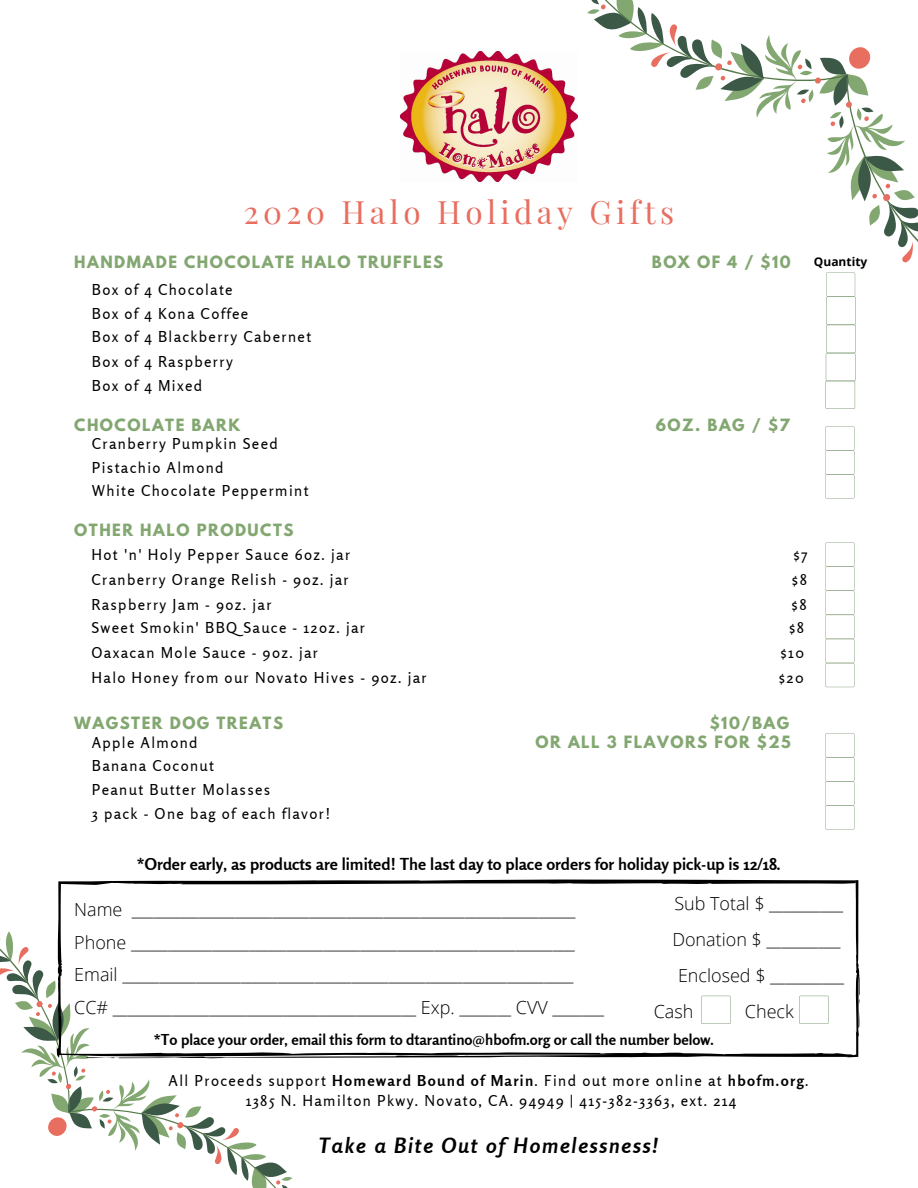
<style>
.page{position:relative;width:918px;height:1188px;background:#fff}
.page>*{position:absolute;margin:0;border:0;box-sizing:border-box;transform-origin:0 0}
.t1{font:31.5px "Playfair Display";letter-spacing:.14em;color:#e86e60}
.t2{font:italic 700 21px "Rosario";letter-spacing:.09em;color:#000}
.t3{font:300 18px "Open Sans";color:#000}
.t4{font:700 16.5px "Rosario";color:#000}
.t5{font:15px "Rosario";letter-spacing:.09em;color:#000}
.t6{font:700 15px "League Spartan";letter-spacing:.1em;color:#83a771}
.t7{font:700 15px "Rosario";color:#000}
.t8{font:700 12px "Open Sans";color:#000}
.s1{font-weight:700}
</style>
<div class="page">
<svg style="left:0;top:931px;width:293px;height:257px"></svg>
<img style="left:400px;top:51px;width:160px;height:131px">
<svg style="left:57px;top:879px;width:803px;height:181px"></svg>
<svg style="left:701px;top:996px;width:30px;height:28px"></svg>
<svg style="left:799px;top:996px;width:30px;height:28px"></svg>
<svg style="left:825px;top:426px;width:29px;height:73px"></svg>
<svg style="left:825px;top:733px;width:29px;height:97px"></svg>
<svg style="left:560px;top:0;width:358px;height:409px"></svg>
<svg style="left:825px;top:542px;width:29px;height:145px"></svg>
<p class="t1" style="left:244px;top:190px;width:432px">2020 Halo Holiday Gifts</p>
<p class="t6" style="left:74px;top:255px;width:371px">HANDMADE CHOCOLATE HALO TRUFFLES</p>
<p class="t6" style="left:652px;top:255px;width:140px">BOX OF 4 / $10</p>
<p class="t5" style="left:92px;top:281px;width:142px">Box of 4 Chocolate</p>
<p class="t5" style="left:92px;top:304px;width:158px">Box of 4 Kona Coffee</p>
<p class="t5" style="left:92px;top:328px;width:221px">Box of 4 Blackberry Cabernet</p>
<p class="t5" style="left:92px;top:353px;width:143px">Box of 4 Raspberry</p>
<p class="t5" style="left:92px;top:376px;width:112px">Box of 4 Mixed</p>
<p class="t6" style="left:74px;top:417px;width:168px">CHOCOLATE BARK</p>
<p class="t6" style="left:656px;top:417px;width:136px">6OZ. BAG / $7</p>
<p class="t5" style="left:92px;top:434px;width:188px">Cranberry Pumpkin Seed</p>
<p class="t5" style="left:92px;top:458px;width:133px">Pistachio Almond</p>
<p class="t5" style="left:92px;top:482px;width:218px">White Chocolate Peppermint</p>
<p class="t6" style="left:74px;top:523px;width:221px">OTHER HALO PRODUCTS</p>
<p class="t8" style="left:814px;top:253px;width:55px">Quantity</p>
<p class="t5" style="left:92px;top:545px;width:260px">Hot 'n' Holy Pepper Sauce 6oz. jar</p>
<p class="t5" style="left:793px;top:545px;width:16px">$7</p>
<p class="t5" style="left:92px;top:570px;width:259px">Cranberry Orange Relish - 9oz. jar</p>
<p class="t5" style="left:792px;top:570px;width:17px">$8</p>
<p class="t5" style="left:92px;top:595px;width:182px">Raspberry Jam - 9oz. jar</p>
<p class="t5" style="left:791px;top:595px;width:17px">$8</p>
<p class="t5" style="left:92px;top:619px;width:275px">Sweet Smokin' BBQ Sauce - 12oz. jar</p>
<p class="t5" style="left:789px;top:619px;width:17px">$8</p>
<p class="t5" style="left:92px;top:643px;width:228px">Oaxacan Mole Sauce - 9oz. jar</p>
<p class="t5" style="left:780px;top:643px;width:25px">$10</p>
<p class="t5" style="left:92px;top:668px;width:337px">Halo Honey from our Novato Hives - 9oz. jar</p>
<p class="t5" style="left:778px;top:668px;width:27px">$20</p>
<p class="t6" style="left:74px;top:715px;width:210px">WAGSTER DOG TREATS</p>
<p class="t6" style="left:710px;top:715px;width:81px">$10/BAG</p>
<p class="t5" style="left:92px;top:733px;width:107px">Apple Almond</p>
<p class="t6" style="left:536px;top:734px;width:257px">OR ALL 3 FLAVORS FOR $25</p>
<p class="t5" style="left:92px;top:757px;width:124px">Banana Coconut</p>
<p class="t5" style="left:92px;top:780px;width:180px">Peanut Butter Molasses</p>
<p class="t5" style="left:92px;top:804px;width:240px">3 pack - One bag of each flavor!</p>
<p class="t4" style="left:136px;top:854px;width:646px">*Order early, as products are limited! The last day to place orders for holiday pick-up is 12/18.</p>
<p class="t3" style="left:74px;top:897px;width:503px">Name ____________________________________________________________</p>
<p class="t3" style="left:74px;top:930px;width:502px">Phone ____________________________________________________________</p>
<p class="t3" style="left:74px;top:962px;width:501px">Email _____________________________________________________________</p>
<p class="t3" style="left:74px;top:995px;width:531px">CC# _________________________________________ Exp. _______ CVV _______</p>
<p class="t3" style="left:674px;top:891px;width:170px">Sub Total $ __________</p>
<p class="t3" style="left:672px;top:927px;width:170px">Donation $ __________</p>
<p class="t3" style="left:678px;top:963px;width:168px">Enclosed $ __________</p>
<p class="t3" style="left:654px;top:999px;width:41px">Cash</p>
<p class="t3" style="left:745px;top:999px;width:50px">Check</p>
<p class="t7" style="left:153px;top:1030px;width:562px">*To place your order, email this form to dtarantino@hbofm.org or call the number below.</p>
<p class="t5" style="left:169px;top:1071px;width:641px">All Proceeds support <span class="s1">Homeward Bound of Marin</span>. Find out more online at <span class="s1">hbofm.org</span>.</p>
<p class="t5" style="left:246px;top:1092px;width:492px">1385 N. Hamilton Pkwy. Novato, CA. 94949 | 415-382-3363, ext. 214</p>
<p class="t2" style="left:319px;top:1133px;width:340px">Take a Bite Out of Homelessness!</p>
</div>
